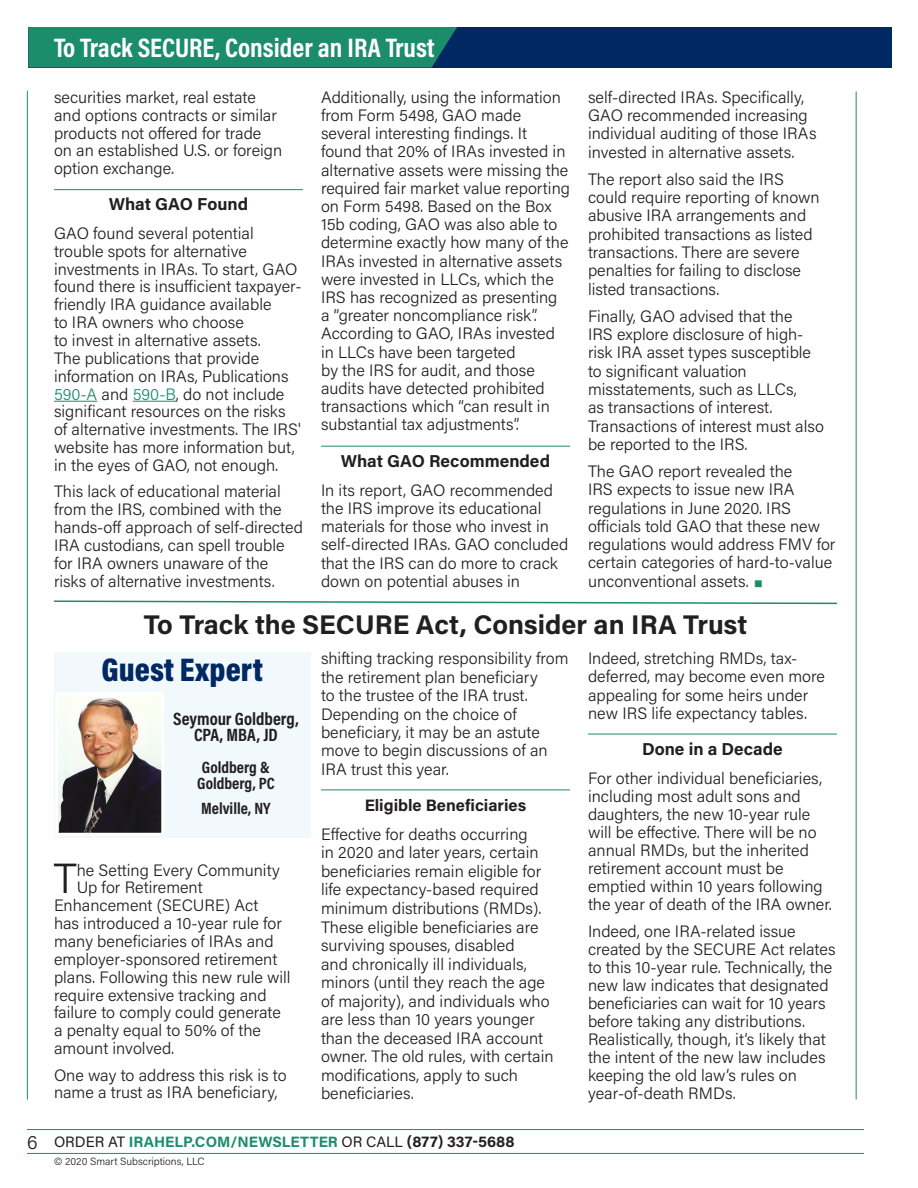
<style>
.page{position:relative;width:918px;height:1188px;background:#fff}
.page>*{position:absolute;margin:0;border:0;box-sizing:border-box;transform-origin:0 0}
.Dropcase_body{font:300 42px "Acumin Pro";color:#231f20}
.Cover_Sidebar_Headli{font:900 33px "Acumin Pro Cond";letter-spacing:.005em;color:#002964}
.Headline{font:700 27px "Acumin Pro";color:#231f20}
.Top_Header_Right{font:700 27px "Acumin Pro Cond";color:#fff}
.body{font:700 18px/16.5px "Acumin Pro Cond";color:#231f20;text-align:center}
.Subhead{font:700 17.25px "Acumin Pro";color:#231f20}
.Body{font:300 16.5px/17.9px "Acumin Pro";color:#231f20}
.Dropcase_body-2{font:300 16.5px "Acumin Pro";color:#231f20}
.body-2{font:700 16.5px/16.5px "Acumin Pro Cond";color:#231f20}
.Subhead-2{font:700 16.5px "Acumin Pro";color:#231f20}
.t1{font:700 15px "Acumin Pro";color:#1c8d6a}
.t2{font:300 10.5px "Acumin Pro";color:#231f20}
.s1{color:#1c8d6a}
.s2{font-weight:300;font-size:19.5px;color:#231f20}
.s3{font-weight:400;color:#231f20}
.s4{color:#231f20}
</style>
<div class="page">
<hr style="left:27px;top:91px;width:1px;height:1009px;background:#1c8d6a">
<hr style="left:856px;top:92px;width:1px;height:1008px;background:#1c8d6a">
<div style="left:28px;top:27px;width:864px;height:41px;background:#002964"></div>
<div style="left:28px;top:27px;width:429px;height:41px;background:#1c8d6a"></div>
<hr style="left:27px;top:1153px;width:837px;height:1px;background:#1c8d6a">
<hr style="left:27px;top:1129px;width:837px;height:1px;background:#1c8d6a">
<div style="left:54px;top:652px;width:256px;height:186px;background:#f1f9fd"></div>
<img style="left:59px;top:696px;width:101px;height:136px">
<div style="left:55px;top:692px;width:109px;height:144px;border:3px solid #fff"></div>
<hr style="left:321px;top:790px;width:249px;height:1px;background:#1c8d6a">
<hr style="left:588px;top:734px;width:249px;height:1px;background:#1c8d6a">
<hr style="left:54px;top:189px;width:249px;height:1px;background:#1c8d6a">
<hr style="left:54px;top:401px;width:43px;height:1px;background:#1c8d6a">
<hr style="left:133px;top:401px;width:43px;height:1px;background:#1c8d6a">
<hr style="left:321px;top:446px;width:249px;height:1px;background:#1c8d6a">
<svg style="left:54px;top:600px;width:783px;height:5px"></svg>
<p class="Top_Header_Right" style="left:54px;top:30px;width:382px">To Track SECURE, Consider an IRA Trust</p>
<p class="Body" style="left:588px;top:87px;width:230px;line-height:18.3px">self-directed IRAs. Specifically, GAO recommended increasing individual auditing of those IRAs invested in alternative assets.</p>
<p class="Body" style="left:588px;top:169px;width:233px;line-height:18.3px">The report also said the IRS could require reporting of known abusive IRA arrangements and prohibited transactions as listed transactions. There are severe penalties for failing to disclose listed transactions.</p>
<p class="Body" style="left:588px;top:306px;width:237px;line-height:18.3px">Finally, GAO advised that the<br>IRS explore disclosure of high&shy;risk IRA asset types susceptible to significant valuation misstatements, such as LLCs,<br>as transactions of interest.<br>Transactions of interest must also be reported to the IRS.</p>
<p class="Body" style="left:588px;top:461px;width:249px;line-height:18.3px">The GAO report revealed the<br>IRS expects to issue new IRA regulations in June 2020. IRS officials told GAO that these new regulations would address FMV for certain categories of hard-to-value unconventional assets. <span class="s1">◼</span></p>
<p class="Headline" style="left:144px;top:605px;width:605px">To Track the SECURE Act, Consider an IRA Trust</p>
<p class="Body" style="left:321px;top:87px;width:251px">Additionally, using the information from Form 5498, GAO made several interesting findings. It found that 20% of IRAs invested in alternative assets were missing the required fair market value reporting on Form 5498. Based on the Box<br>15b coding, GAO was also able to determine exactly how many of the<br>IRAs invested in alternative assets were invested in LLCs, which the<br>IRS has recognized as presenting a “greater noncompliance risk”.<br>According to GAO, IRAs invested in LLCs have been targeted<br>by the IRS for audit, and those audits have detected prohibited transactions which “can result in substantial tax adjustments”.</p>
<p class="Subhead" style="left:341px;top:449px;width:211px">What GAO Recommended</p>
<p class="Body" style="left:321px;top:480px;width:249px">In its report, GAO recommended the IRS improve its educational materials for those who invest in self-directed IRAs. GAO concluded that the IRS can do more to crack down on potential abuses in</p>
<p class="Body" style="left:54px;top:88px;width:230px">securities market, real estate and options contracts or similar products not offered for trade on an established U.S. or foreign option exchange.</p>
<p class="Subhead" style="left:109px;top:192px;width:141px">What GAO Found</p>
<p class="Body" style="left:54px;top:224px;width:249px">GAO found several potential trouble spots for alternative investments in IRAs. To start, GAO found there is insufficient taxpayer&shy;friendly IRA guidance available<br>to IRA owners who choose<br>to invest in alternative assets.<br>The publications that provide information on IRAs, Publications<br><span class="s1">590-A</span> and <span class="s1">590-B</span>, do not include significant resources on the risks of alternative investments. The IRS' website has more information but, in the eyes of GAO, not enough.</p>
<p class="Body" style="left:54px;top:482px;width:250px">This lack of educational material from the IRS, combined with the hands-off approach of self-directed IRA custodians, can spell trouble for IRA owners unaware of the risks of alternative investments.</p>
<p class="Cover_Sidebar_Headli" style="left:102px;top:648px;width:163px">Guest Expert</p>
<p class="body" style="left:173px;top:710px;width:127px">Seymour Goldberg,<br>CPA, MBA, JD</p>
<p class="body-2" style="left:197px;top:758px;width:79px">Goldberg &amp;<br>Goldberg, PC</p>
<p class="body-2" style="left:201px;top:800px;width:71px">Melville, NY</p>
<p class="Dropcase_body" style="left:54px;top:850px;width:25px">T</p>
<p class="Dropcase_body-2" style="left:77px;top:858px;width:205px">he Setting Every Community</p>
<p class="Dropcase_body-2" style="left:77px;top:876px;width:128px">Up for Retirement</p>
<p class="Dropcase_body-2" style="left:54px;top:894px;width:206px">Enhancement (SECURE) Act</p>
<p class="Dropcase_body-2" style="left:54px;top:912px;width:229px">has introduced a 10-year rule for</p>
<p class="Dropcase_body-2" style="left:54px;top:930px;width:221px">many beneficiaries of IRAs and</p>
<p class="Dropcase_body-2" style="left:54px;top:948px;width:225px">employer-sponsored retirement</p>
<p class="Dropcase_body-2" style="left:54px;top:966px;width:238px">plans. Following this new rule will</p>
<p class="Dropcase_body-2" style="left:54px;top:983px;width:214px">require extensive tracking and</p>
<p class="Dropcase_body-2" style="left:54px;top:1001px;width:228px">failure to comply could generate</p>
<p class="Dropcase_body-2" style="left:54px;top:1019px;width:209px">a penalty equal to 50% of the</p>
<p class="Dropcase_body-2" style="left:54px;top:1037px;width:122px">amount involved.</p>
<p class="Body" style="left:54px;top:1065px;width:234px">One way to address this risk is to name a trust as IRA beneficiary,</p>
<p class="Body" style="left:321px;top:649px;width:249px;line-height:18.5px">shifting tracking responsibility from the retirement plan beneficiary<br>to the trustee of the IRA trust.<br>Depending on the choice of beneficiary, it may be an astute move to begin discussions of an<br>IRA trust this year.</p>
<p class="Subhead-2" style="left:365px;top:793px;width:163px">Eligible Beneficiaries</p>
<p class="Body" style="left:321px;top:824px;width:234px;line-height:18.6px">Effective for deaths occurring<br>in 2020 and later years, certain beneficiaries remain eligible for life expectancy-based required minimum distributions (RMDs).<br>These eligible beneficiaries are surviving spouses, disabled<br>and chronically ill individuals, minors (until they reach the age of majority), and individuals who are less than 10 years younger than the deceased IRA account owner. The old rules, with certain modifications, apply to such beneficiaries.</p>
<p class="t1" style="left:27px;top:1131px;width:489px"><span class="s2">6</span> <span class="s3">ORDER AT</span> IRAHELP.COM/NEWSLETTER <span class="s3">OR CALL</span> <span class="s4">(877) 337-5688</span></p>
<p class="t2" style="left:54px;top:1155px;width:152px">© 2020 Smart Subscriptions, LLC</p>
<p class="Body" style="left:588px;top:649px;width:239px">Indeed, stretching RMDs, tax&shy;deferred, may become even more appealing for some heirs under new IRS life expectancy tables.</p>
<p class="Subhead" style="left:642px;top:737px;width:142px">Done in a Decade</p>
<p class="Body" style="left:588px;top:768px;width:246px">For other individual beneficiaries, including most adult sons and daughters, the new 10-year rule will be effective. There will be no annual RMDs, but the inherited retirement account must be emptied within 10 years following the year of death of the IRA owner.</p>
<p class="Body" style="left:588px;top:921px;width:249px">Indeed, one IRA-related issue created by the SECURE Act relates to this 10-year rule. Technically, the new law indicates that designated beneficiaries can wait for 10 years before taking any distributions.<br>Realistically, though, it’s likely that the intent of the new law includes keeping the old law’s rules on year-of-death RMDs.</p>
</div>
